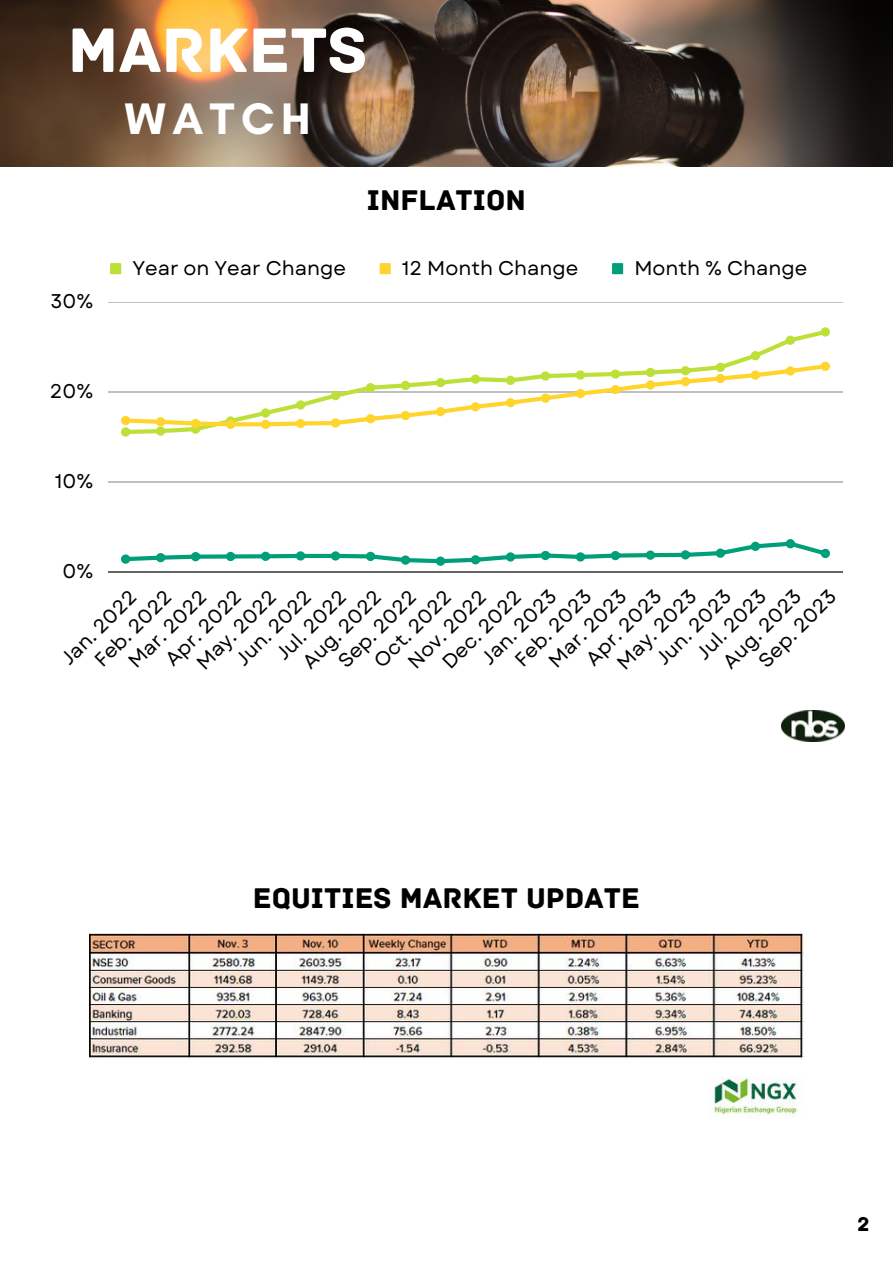
<style>
.page{position:relative;width:893px;height:1264px;background:#fff}
.page>*{position:absolute;margin:0;border:0;box-sizing:border-box;transform-origin:0 0}
.t1{font:66px "Archive";color:#fff}
.t2{font:700 45px "Glacial Indifference";letter-spacing:.145em;color:#fff}
.t3{font:30px "Archive";color:#000}
.t4{font:21px "Archive";color:#000}
.t5{font:19.8px "Garet";color:#000}
</style>
<div class="page">
<img style="left:0;top:0;width:892px;height:166px">
<img style="left:781px;top:710px;width:63px;height:31px">
<img style="left:708px;top:1077px;width:90px;height:39px">
<div style="left:110px;top:263px;width:11px;height:11px;background:#bde038"></div>
<div style="left:379px;top:263px;width:12px;height:11px;background:#ffd52d"></div>
<div style="left:612px;top:263px;width:11px;height:11px;background:#009f79"></div>
<hr style="left:108px;top:302px;width:734px;height:1px;background:#000">
<hr style="left:108px;top:392px;width:734px;height:1px;background:#000">
<hr style="left:108px;top:482px;width:734px;height:1px;background:#000">
<hr style="left:108px;top:572px;width:734px;height:1px;background:#000">
<svg style="left:121px;top:327px;width:708px;height:109px"></svg>
<svg style="left:121px;top:539px;width:708px;height:27px"></svg>
<img style="left:89px;top:933px;width:714px;height:125px">
<h1 class="t1" style="left:68px;top:11px;width:301px">MARKETS</h1>
<h2 class="t2" style="left:125px;top:91px;width:187px">WATCH</h2>
<h3 class="t3" style="left:367px;top:183px;width:161px">INFLATION</h3>
<p class="t5" style="left:51px;top:287px;width:44px">30%</p>
<p class="t5" style="left:50px;top:377px;width:45px">20%</p>
<p class="t5" style="left:55px;top:467px;width:40px">10%</p>
<p class="t5" style="left:62px;top:557px;width:32px">0%</p>
<p class="t5" style="left:132px;top:253px;width:215px">Year on Year Change</p>
<p class="t5" style="left:402px;top:253px;width:178px">12 Month Change</p>
<p class="t5" style="left:634px;top:253px;width:175px">Month % Change</p>
<p class="t5" style="left:229px;top:652px;width:99px;rotate:-45deg">Jun. 2022</p>
<p class="t5" style="left:190px;top:656px;width:105px;rotate:-45deg">May. 2022</p>
<p class="t5" style="left:331px;top:654px;width:103px;rotate:-45deg">Sep. 2022</p>
<p class="t5" style="left:649px;top:651px;width:98px;rotate:-45deg">Jun. 2023</p>
<p class="t5" style="left:610px;top:655px;width:104px;rotate:-45deg">May. 2023</p>
<p class="t5" style="left:121px;top:654px;width:102px;rotate:-45deg">Mar. 2022</p>
<p class="t5" style="left:269px;top:646px;width:91px;rotate:-45deg">Jul. 2022</p>
<p class="t5" style="left:751px;top:654px;width:102px;rotate:-45deg">Sep. 2023</p>
<p class="t5" style="left:542px;top:654px;width:102px;rotate:-45deg">Mar. 2023</p>
<p class="t5" style="left:689px;top:646px;width:90px;rotate:-45deg">Jul. 2023</p>
<p class="t5" style="left:296px;top:655px;width:103px;rotate:-45deg">Aug. 2022</p>
<p class="t5" style="left:401px;top:654px;width:103px;rotate:-45deg">Nov. 2022</p>
<p class="t5" style="left:716px;top:654px;width:103px;rotate:-45deg">Aug. 2023</p>
<p class="t5" style="left:88px;top:653px;width:101px;rotate:-45deg">Feb. 2022</p>
<p class="t5" style="left:435px;top:655px;width:104px;rotate:-45deg">Dec. 2022</p>
<p class="t5" style="left:159px;top:652px;width:99px;rotate:-45deg">Apr. 2022</p>
<p class="t5" style="left:55px;top:651px;width:98px;rotate:-45deg">Jan. 2022</p>
<p class="t5" style="left:508px;top:652px;width:100px;rotate:-45deg">Feb. 2023</p>
<p class="t5" style="left:579px;top:651px;width:99px;rotate:-45deg">Apr. 2023</p>
<p class="t5" style="left:475px;top:651px;width:98px;rotate:-45deg">Jan. 2023</p>
<p class="t5" style="left:367px;top:653px;width:101px;rotate:-45deg">Oct. 2022</p>
<h3 class="t3" style="left:253px;top:880px;width:388px">EQUITIES MARKET UPDATE</h3>
<p class="t4" style="left:857px;top:1211px;width:13px">2</p>
</div>
